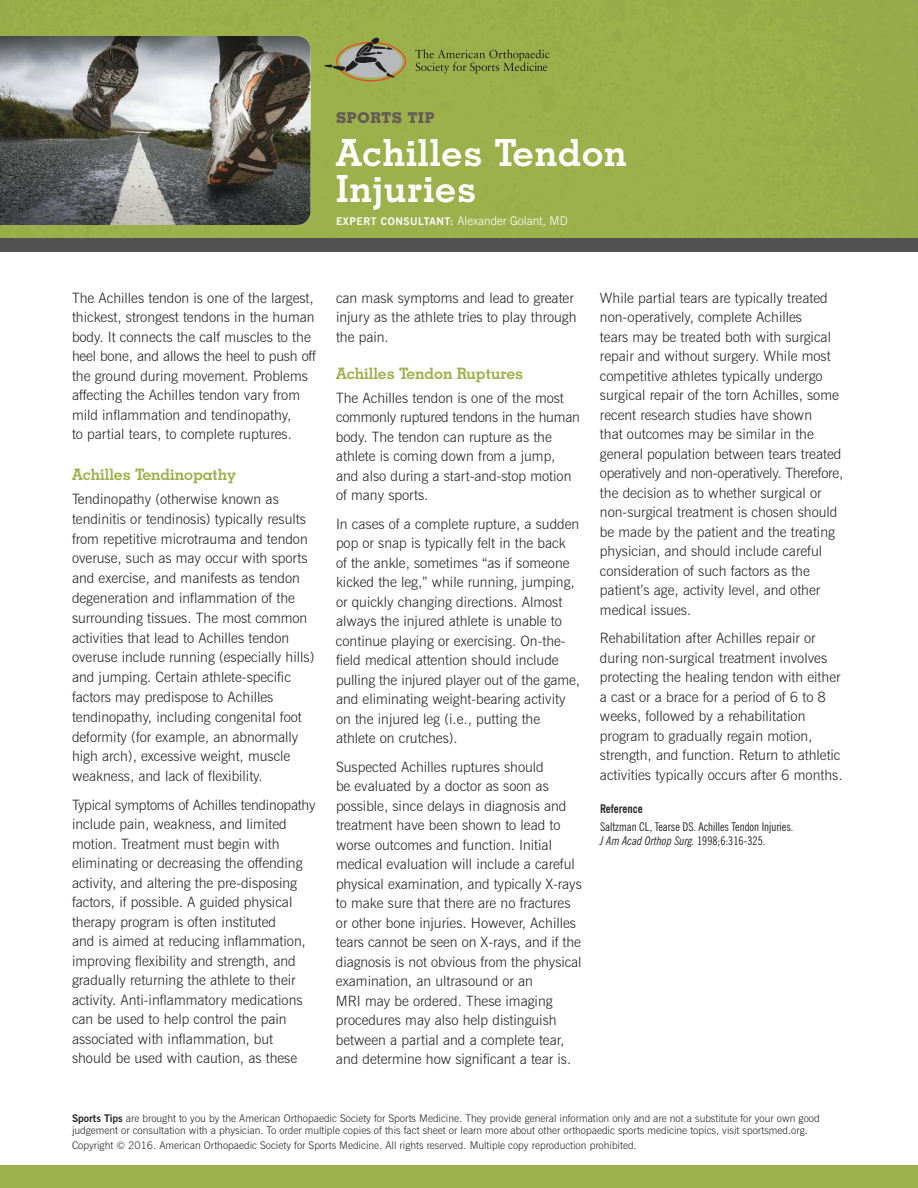
<style>
.page{position:relative;width:918px;height:1188px;background:#fff}
.page>*{position:absolute;margin:0;border:0;box-sizing:border-box;transform-origin:0 0}
.t1{font:700 37.5px/36px "Geometric Slab 703 BT";letter-spacing:.025em;color:#fff}
.t2{font:700 15.75px "Geometric Slab 703 BT";color:#9cb04b}
.t3{font:700 15px "Geometric Slab 703 BT Xtra";letter-spacing:.05em;color:#645c55}
.t4{font:300 14.25px/19.5px "News Gothic BT";color:#272627}
.t5{font:condensed 12px/14.4px "News Gothic BT";color:#272627}
.t6{font:300 12px "News Gothic BT";color:#fff}
.t7{font:700 condensed 12px "News Gothic BT";color:#272627}
.t8{font:300 10.5px/12px "News Gothic BT";color:#272627}
.s1{font-weight:700;font-size:10.5px}
.s2{font-style:italic}
.s3{font-weight:700}
</style>
<div class="page">
<div style="left:0;top:1166px;width:918px;height:22px;background:#9cb04b"></div>
<div style="left:0;top:0;width:918px;height:238px;background:#9cb04c"></div>
<div style="left:0;top:238px;width:918px;height:14px;background:#525152"></div>
<img style="left:0;top:36px;width:310px;height:189px">
<div style="left:340px;top:45px;width:62px;height:33px;background:#b8b9bc;border-radius:50%"></div>
<div style="left:336px;top:42px;width:70px;height:39px;border:1px solid #ee3e34;border-radius:50%"></div>
<svg style="left:324px;top:38px;width:71px;height:40px"></svg>
<svg style="left:415px;top:49px;width:135px;height:25px"></svg>
<p class="t3" style="left:336px;top:112px;width:100px">SPORTS TIP</p>
<h1 class="t1" style="left:336px;top:138px;width:292px">Achilles Tendon<br>Injuries</h1>
<p class="t6" style="left:336px;top:216px;width:233px"><span class="s1">EXPERT CONSULTANT:</span> Alexander Golant, MD</p>
<p class="t4" style="left:72px;top:289px;width:246px">The Achilles tendon is one of the largest, thickest, strongest tendons in the human body. It connects the calf muscles to the heel bone, and allows the heel to push off the ground during movement. Problems affecting the Achilles tendon vary from mild inflammation and tendinopathy,<br>to partial tears, to complete ruptures.</p>
<p class="t2" style="left:72px;top:468px;width:166px">Achilles Tendinopathy</p>
<p class="t4" style="left:72px;top:490px;width:244px">Tendinopathy (otherwise known as tendinitis or tendinosis) typically results from repetitive microtrauma and tendon overuse, such as may occur with sports and exercise, and manifests as tendon degeneration and inflammation of the surrounding tissues. The most common activities that lead to Achilles tendon overuse include running (especially hills) and jumping. Certain athlete-specific factors may predispose to Achilles tendinopathy, including congenital foot deformity (for example, an abnormally high arch), excessive weight, muscle weakness, and lack of flexibility.</p>
<p class="t4" style="left:72px;top:796px;width:245px">Typical symptoms of Achilles tendinopathy include pain, weakness, and limited motion. Treatment must begin with eliminating or decreasing the offending activity, and altering the pre-disposing factors, if possible. A guided physical therapy program is often instituted<br>and is aimed at reducing inflammation, improving flexibility and strength, and gradually returning the athlete to their activity. Anti-inflammatory medications can be used to help control the pain associated with inflammation, but should be used with caution, as these</p>
<p class="t4" style="left:336px;top:289px;width:242px">can mask symptoms and lead to greater injury as the athlete tries to play through the pain.</p>
<p class="t2" style="left:336px;top:367px;width:189px">Achilles Tendon Ruptures</p>
<p class="t4" style="left:336px;top:389px;width:246px">The Achilles tendon is one of the most commonly ruptured tendons in the human body. The tendon can rupture as the athlete is coming down from a jump, and also during a start-and-stop motion of many sports.</p>
<p class="t4" style="left:336px;top:515px;width:245px">In cases of a complete rupture, a sudden pop or snap is typically felt in the back of the ankle, sometimes “as if someone kicked the leg,” while running, jumping, or quickly changing directions. Almost always the injured athlete is unable to continue playing or exercising. On-the&shy;field medical attention should include pulling the injured player out of the game, and eliminating weight-bearing activity on the injured leg (i.e., putting the athlete on crutches).</p>
<p class="t4" style="left:336px;top:758px;width:247px">Suspected Achilles ruptures should<br>be evaluated by a doctor as soon as possible, since delays in diagnosis and treatment have been shown to lead to worse outcomes and function. Initial medical evaluation will include a careful physical examination, and typically X-rays to make sure that there are no fractures or other bone injuries. However, Achilles tears cannot be seen on X-rays, and if the diagnosis is not obvious from the physical examination, an ultrasound or an<br>MRI may be ordered. These imaging procedures may also help distinguish between a partial and a complete tear, and determine how significant a tear is.</p>
<p class="t4" style="left:600px;top:289px;width:245px">While partial tears are typically treated non-operatively, complete Achilles<br>tears may be treated both with surgical repair and without surgery. While most competitive athletes typically undergo surgical repair of the torn Achilles, some recent research studies have shown<br>that outcomes may be similar in the general population between tears treated operatively and non-operatively. Therefore, the decision as to whether surgical or non-surgical treatment is chosen should be made by the patient and the treating physician, and should include careful consideration of such factors as the patient’s age, activity level, and other medical issues.</p>
<p class="t4" style="left:600px;top:630px;width:244px">Rehabilitation after Achilles repair or during non-surgical treatment involves protecting the healing tendon with either a cast or a brace for a period of 6 to 8 weeks, followed by a rehabilitation program to gradually regain motion, strength, and function. Return to athletic activities typically occurs after 6 months.</p>
<p class="t7" style="left:600px;top:805px;width:44px">Reference</p>
<p class="t5" style="left:600px;top:820px;width:195px">Saltzman CL, Tearse DS. Achilles Tendon Injuries.<br><span class="s2">J Am Acad Orthop Surg.</span> 1998;6:316-325.</p>
<p class="t8" style="left:72px;top:1113px;width:749px"><span class="s3">Sports Tips</span> are brought to you by the American Orthopaedic Society for Sports Medicine. They provide general information only and are not a substitute for your own good judgement or consultation with a physician. To order multiple copies of this fact sheet or learn more about other orthopaedic sports medicine topics, visit sportsmed.org.</p>
<p class="t8" style="left:72px;top:1140px;width:566px">Copyright © 2016. American Orthopaedic Society for Sports Medicine. All rights reserved. Multiple copy reproduction prohibited.</p>
</div>
